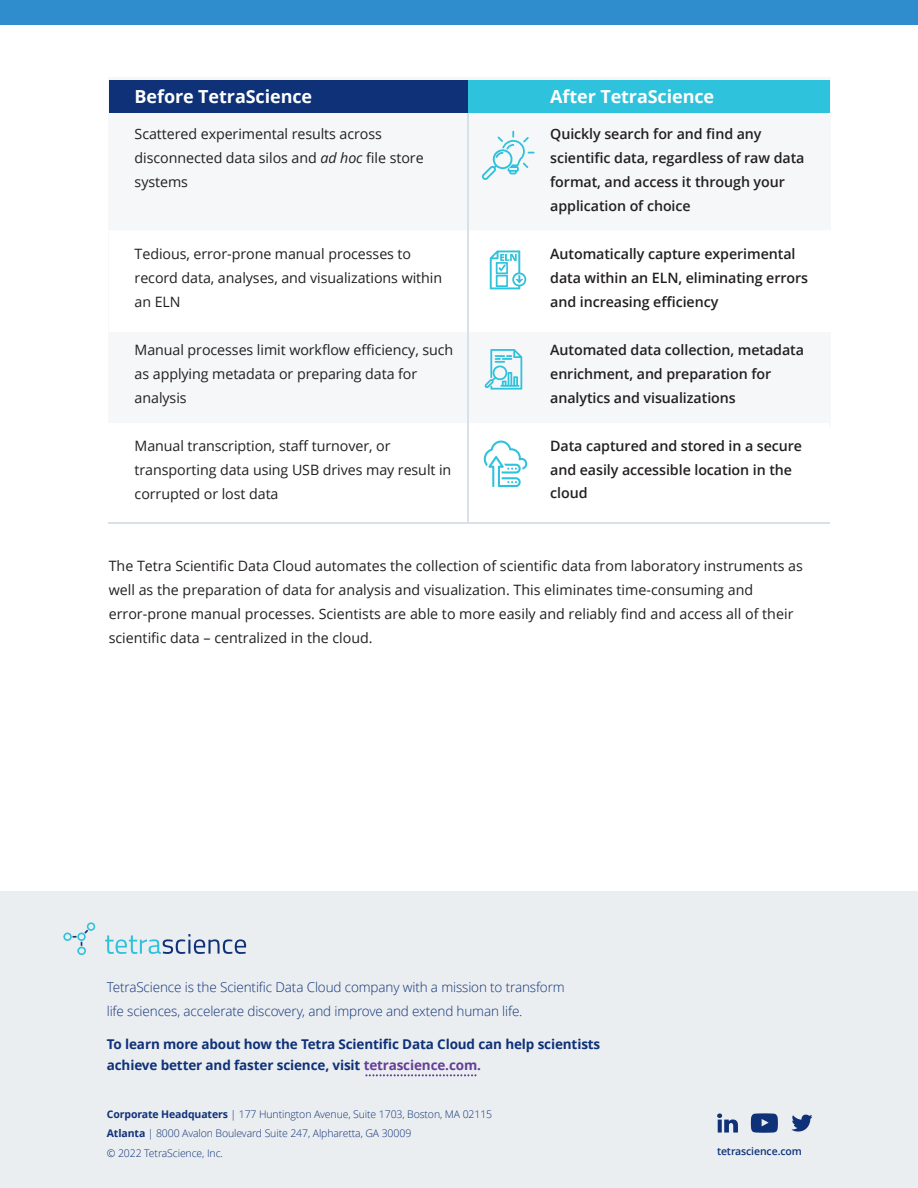
<style>
.page{position:relative;width:918px;height:1188px;background:#fff}
.page>*{position:absolute;margin:0;border:0;box-sizing:border-box;transform-origin:0 0}
.t1{font:700 18px "Open Sans";letter-spacing:-.005em;color:#fff}
.t2{font:14.25px/24px "Open Sans";letter-spacing:-.005em;color:#231f20}
.t3{font:600 14.25px/24px "Open Sans";letter-spacing:-.005em;color:#231f20}
.t4{font:300 13.5px/24px "Open Sans";letter-spacing:-.01em;color:#0e3179}
.t5{font:700 13.5px/21px "Open Sans";letter-spacing:-.01em;color:#0e3179}
.t6{font:300 10.5px/19.5px "Open Sans";letter-spacing:-.01em;color:#0e3179}
.t7{font:600 10.5px "Open Sans";letter-spacing:-.01em;color:#0e3179}
.s1{font-style:italic}
.s2{color:#643f98}
.s3{font-weight:700}
</style>
<div class="page">
<div style="left:0;top:0;width:918px;height:25px;background:#2f8dcd"></div>
<div style="left:0;top:891px;width:918px;height:297px;background:#ebeef0"></div>
<svg style="left:751px;top:1113px;width:27px;height:20px"></svg>
<svg style="left:717px;top:1113px;width:21px;height:20px"></svg>
<svg style="left:792px;top:1115px;width:20px;height:17px"></svg>
<svg style="left:365px;top:1074px;width:111px;height:2px"></svg>
<svg style="left:63px;top:922px;width:183px;height:33px"></svg>
<div style="left:109px;top:77px;width:722px;height:350px;background:#f5f7f8"></div>
<hr style="left:467px;top:80px;width:2px;height:442px;background:#d8e0ea">
<hr style="left:108px;top:522px;width:721px;height:2px;background:#d8e0ea">
<div style="left:109px;top:80px;width:720px;height:32px;background:#0e3178"></div>
<div style="left:468px;top:80px;width:361px;height:32px;background:#2fc2dc"></div>
<svg style="left:485px;top:349px;width:37px;height:41px"></svg>
<svg style="left:490px;top:250px;width:37px;height:39px"></svg>
<svg style="left:484px;top:441px;width:43px;height:46px"></svg>
<svg style="left:482px;top:131px;width:53px;height:49px"></svg>
<p class="t1" style="left:135px;top:83px;width:179px">Before TetraScience</p>
<p class="t2" style="left:135px;top:121px;width:291px">Scattered experimental results across disconnected data silos and <span class="s1">ad hoc</span> file store systems</p>
<p class="t2" style="left:135px;top:241px;width:309px">Tedious, error-prone manual processes to record data, analyses, and visualizations within an ELN</p>
<p class="t2" style="left:135px;top:337px;width:320px">Manual processes limit workflow efficiency, such as applying metadata or preparing data for analysis</p>
<p class="t2" style="left:135px;top:433px;width:318px">Manual transcription, staff turnover, or transporting data using USB drives may result in corrupted or lost data</p>
<p class="t1" style="left:550px;top:83px;width:166px">After TetraScience</p>
<p class="t3" style="left:550px;top:121px;width:256px">Quickly search for and find any scientific data, regardless of raw data format, and access it through your application of choice</p>
<p class="t3" style="left:550px;top:241px;width:260px">Automatically capture experimental data within an ELN, eliminating errors and increasing efficiency</p>
<p class="t3" style="left:550px;top:337px;width:255px">Automated data collection, metadata enrichment, and preparation for analytics and visualizations</p>
<p class="t3" style="left:550px;top:433px;width:253px">Data captured and stored in a secure and easily accessible location in the cloud</p>
<p class="t2" style="left:109px;top:553px;width:696px">The Tetra Scientific Data Cloud automates the collection of scientific data from laboratory instruments as well as the preparation of data for analysis and visualization. This eliminates time-consuming and error-prone manual processes. Scientists are able to more easily and reliably find and access all of their scientific data – centralized in the cloud.</p>
<p class="t4" style="left:107px;top:974px;width:459px">TetraScience is the Scientific Data Cloud company with a mission to transform life sciences, accelerate discovery, and improve and extend human life.</p>
<p class="t5" style="left:107px;top:1033px;width:495px">To learn more about how the Tetra Scientific Data Cloud can help scientists achieve better and faster science, visit <span class="s2">tetrascience.com.</span></p>
<p class="t6" style="left:107px;top:1104px;width:387px"><span class="s3">Corporate Headquaters</span> | 177 Huntington Avenue, Suite 1703, Boston, MA 02115<br><span class="s3">Atlanta</span> | 8000 Avalon Boulevard Suite 247, Alpharetta, GA 30009<br>© 2022 TetraScience, Inc.</p>
<p class="t7" style="left:717px;top:1144px;width:86px">tetrascience.com</p>
</div>
